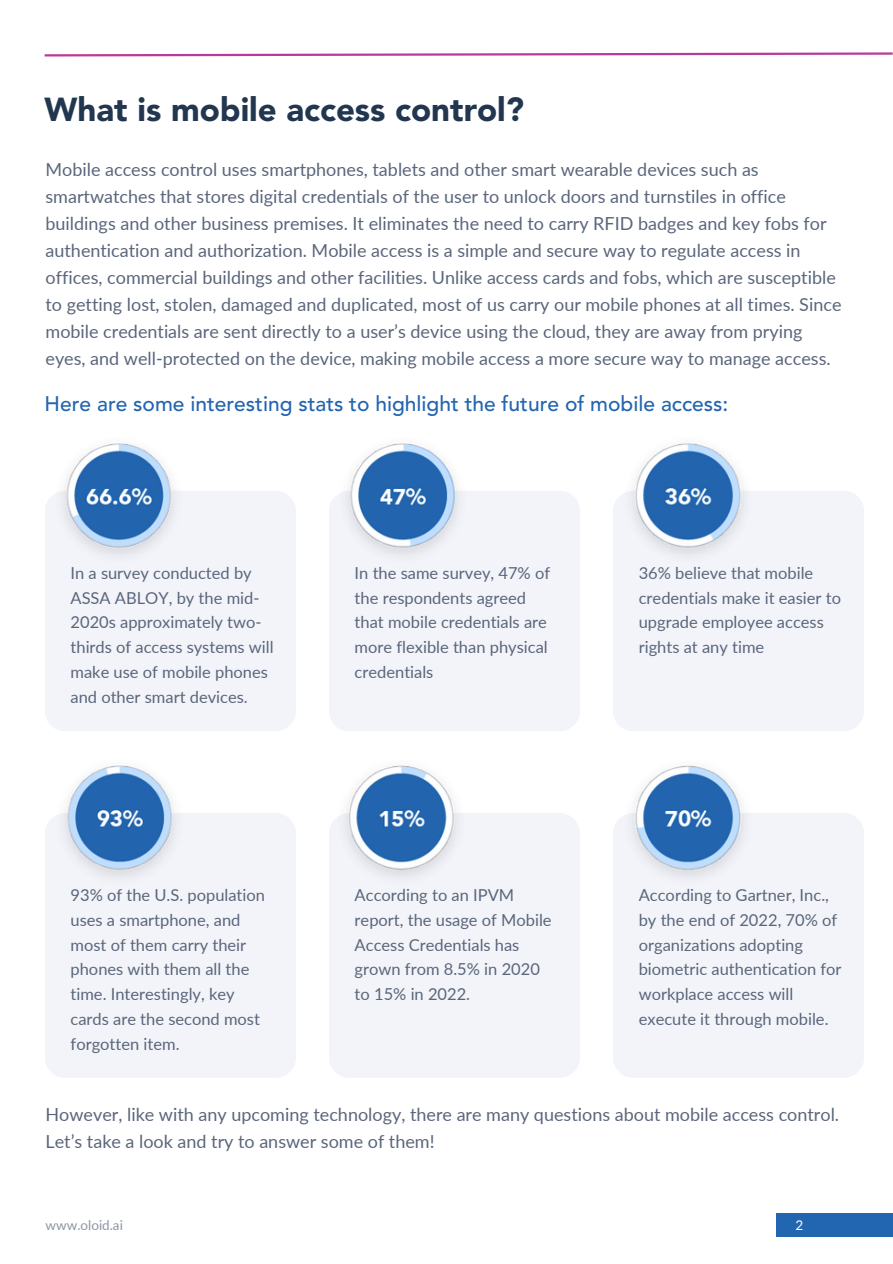
<style>
.page{position:relative;width:893px;height:1264px;background:#fff}
.page>*{position:absolute;margin:0;border:0;box-sizing:border-box;transform-origin:0 0}
.t1{font:900 33px "Avenir";color:#233650}
.t2{font:500 21px "Avenir";color:#2265b0}
.t3{font:18px/27px "Lato";color:#5b667b}
.t4{font:16.5px/24.8px "Lato";color:#5b667b}
.t5{font:13.5px "Lato";color:#8d95a5}
.t6{font:13.5px "Lato";color:#fff}
</style>
<div class="page">
<div style="left:775px;top:1213px;width:117px;height:23px;background:#2265b0"></div>
<svg style="left:44px;top:52px;width:848px;height:5px"></svg>
<div style="left:45px;top:490px;width:250px;height:241px;background:#f2f4f9;border-radius:21px"></div>
<div style="left:45px;top:813px;width:250px;height:264px;background:#f2f4f9;border-radius:21px"></div>
<div style="left:329px;top:490px;width:250px;height:241px;background:#f2f4f9;border-radius:21px"></div>
<div style="left:329px;top:813px;width:250px;height:264px;background:#f2f4f9;border-radius:21px"></div>
<div style="left:612px;top:490px;width:251px;height:241px;background:#f2f4f9;border-radius:21px"></div>
<div style="left:612px;top:813px;width:251px;height:264px;background:#f2f4f9;border-radius:21px"></div>
<img style="left:54px;top:443px;width:120px;height:112px">
<img style="left:338px;top:443px;width:120px;height:112px">
<img style="left:614px;top:443px;width:130px;height:112px">
<img style="left:65px;top:765px;width:110px;height:112px">
<img style="left:344px;top:765px;width:113px;height:112px">
<img style="left:614px;top:765px;width:130px;height:112px">
<h1 class="t1" style="left:45px;top:86px;width:481px">What is mobile access control?</h1>
<p class="t3" style="left:46px;top:155px;width:797px">Mobile access control uses smartphones, tablets and other smart wearable devices such as smartwatches that stores digital credentials of the user to unlock doors and turnstiles in office buildings and other business premises. It eliminates the need to carry RFID badges and key fobs for authentication and authorization. Mobile access is a simple and secure way to regulate access in offices, commercial buildings and other facilities. Unlike access cards and fobs, which are susceptible to getting lost, stolen, damaged and duplicated, most of us carry our mobile phones at all times. Since mobile credentials are sent directly to a user’s device using the cloud, they are away from prying eyes, and well-protected on the device, making mobile access a more secure way to manage access.</p>
<p class="t2" style="left:45px;top:388px;width:685px">Here are some interesting stats to highlight the future of mobile access:</p>
<p class="t4" style="left:71px;top:560px;width:204px">In a survey conducted by<br>ASSA ABLOY, by the mid-<br>2020s approximately two&shy;thirds of access systems will make use of mobile phones and other smart devices.</p>
<p class="t4" style="left:71px;top:882px;width:196px">93% of the U.S. population uses a smartphone, and most of them carry their phones with them all the time. Interestingly, key cards are the second most forgotten item.</p>
<p class="t4" style="left:354px;top:560px;width:197px">In the same survey, 47% of the respondents agreed that mobile credentials are more flexible than physical credentials</p>
<p class="t4" style="left:354px;top:882px;width:198px">According to an IPVM report, the usage of Mobile<br>Access Credentials has grown from 8.5% in 2020 to 15% in 2022.</p>
<p class="t4" style="left:638px;top:560px;width:204px">36% believe that mobile credentials make it easier to upgrade employee access rights at any time</p>
<p class="t4" style="left:638px;top:882px;width:204px">According to Gartner, Inc., by the end of 2022, 70% of organizations adopting biometric authentication for workplace access will execute it through mobile.</p>
<p class="t3" style="left:46px;top:1099px;width:795px">However, like with any upcoming technology, there are many questions about mobile access control.<br>Let’s take a look and try to answer some of them!</p>
<p class="t5" style="left:46px;top:1216px;width:79px">www.oloid.ai</p>
<p class="t6" style="left:795px;top:1216px;width:9px">2</p>
</div>
